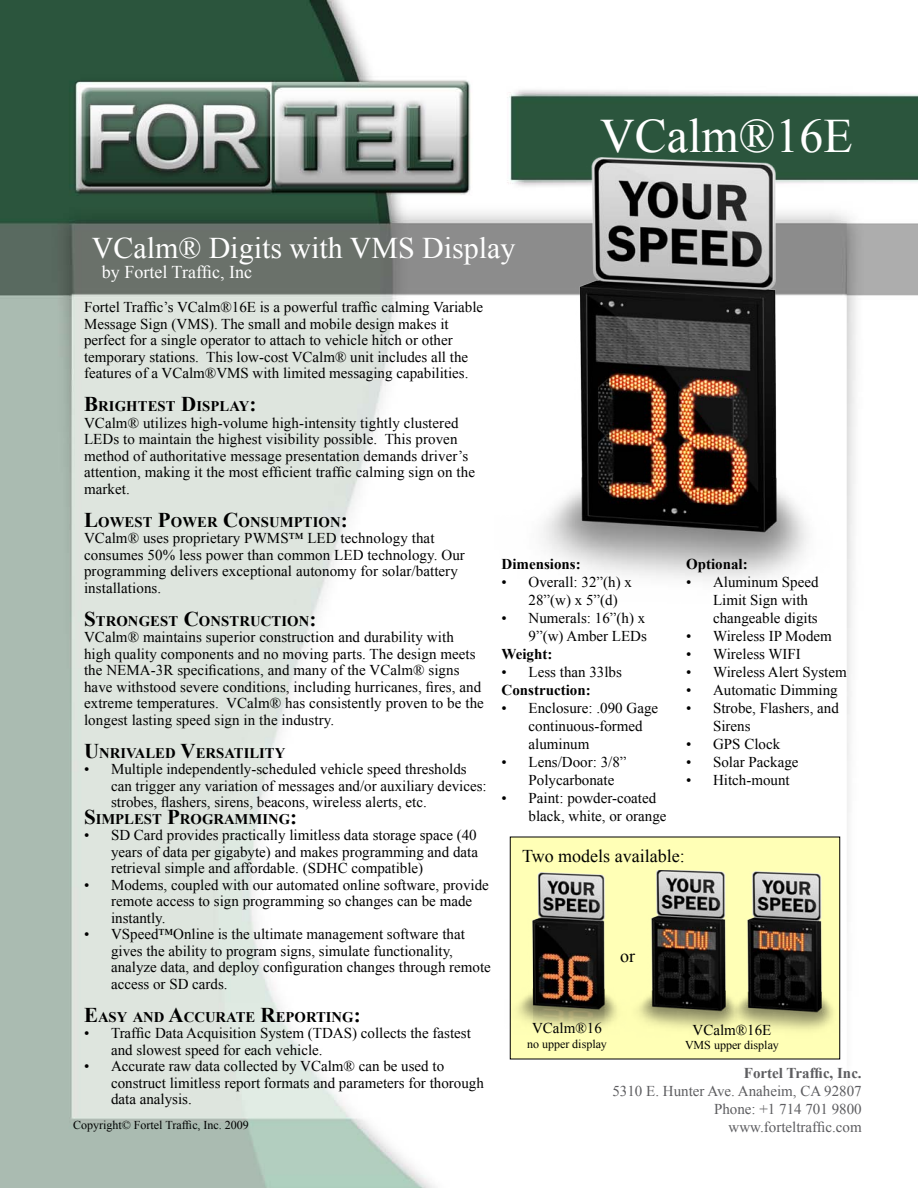
<style>
.page{position:relative;width:918px;height:1188px;background:#fff}
.page>*{position:absolute;margin:0;border:0;box-sizing:border-box;transform-origin:0 0}
.t1{font:48px "Times New Roman";color:#fff}
.t2{font:30px "Times New Roman";color:#fff}
.t3{font:18px "Times New Roman";color:#000}
.t4{font:18px "Times New Roman";color:#fff}
.t5{font:15px/16.5px "Times New Roman";color:#000}
.t6{font:15px/18px "Times New Roman";color:#5d5d60;text-align:right}
.t7{font:700 15px "Times New Roman";color:#000}
.t8{font:700 15px "Times New Roman";color:#5d5d60}
.t9{font:700 14.7px "Times New Roman";color:#000}
.t10{font:12px "Times New Roman";color:#000}
.s1{font-size:21px}
</style>
<div class="page">
<img style="left:0;top:0;width:917px;height:1188px">
<hr style="left:917px;top:0;width:1px;height:1188px;background:#005382">
<img style="left:495px;top:158px;width:337px;height:445px">
<div style="left:510px;top:837px;width:330px;height:222px;background:#ffffb6"></div>
<img style="left:747px;top:871px;width:96px;height:168px">
<img style="left:637px;top:870px;width:110px;height:159px">
<img style="left:505px;top:873px;width:112px;height:164px">
<h1 class="t1" style="left:600px;top:104px;width:254px">VCalm®16E</h1>
<h2 class="t2" style="left:92px;top:228px;width:425px">VCalm® Digits with VMS Display</h2>
<p class="t4" style="left:102px;top:259px;width:152px">by Fortel Traffic, Inc</p>
<p class="t5" style="left:84px;top:299px;width:401px">Fortel Traffic’s VCalm®16E is a powerful traffic calming Variable Message Sign (VMS). The small and mobile design makes it perfect for a single operator to attach to vehicle hitch or other temporary stations. This low-cost VCalm® unit includes all the features of a VCalm®VMS with limited messaging capabilities.</p>
<p class="t9" style="left:84px;top:396px;width:174px"><span class="s1">B</span>RIGHTEST <span class="s1">D</span>ISPLAY<span class="s1">:</span></p>
<p class="t5" style="left:84px;top:414px;width:393px">VCalm® utilizes high-volume high-intensity tightly clustered LEDs to maintain the highest visibility possible. This proven method of authoritative message presentation demands driver’s attention, making it the most efficient traffic calming sign on the market.</p>
<p class="t9" style="left:84px;top:512px;width:265px"><span class="s1">L</span>OWEST <span class="s1">P</span>OWER <span class="s1">C</span>ONSUMPTION<span class="s1">:</span></p>
<p class="t5" style="left:84px;top:530px;width:382px">VCalm® uses proprietary PWMS™ LED technology that consumes 50% less power than common LED technology. Our programming delivers exceptional autonomy for solar/battery installations.</p>
<p class="t9" style="left:84px;top:611px;width:234px"><span class="s1">S</span>TRONGEST <span class="s1">C</span>ONSTRUCTION<span class="s1">:</span></p>
<p class="t5" style="left:84px;top:629px;width:401px">VCalm® maintains superior construction and durability with high quality components and no moving parts. The design meets the NEMA-3R specifications, and many of the VCalm® signs have withstood severe conditions, including hurricanes, fires, and extreme temperatures. VCalm® has consistently proven to be the longest lasting speed sign in the industry.</p>
<p class="t9" style="left:84px;top:743px;width:203px"><span class="s1">U</span>NRIVALED <span class="s1">V</span>ERSATILITY</p>
<p class="t5" style="left:111px;top:761px;width:377px;text-indent:-27px">• Multiple independently-scheduled vehicle speed thresholds can trigger any variation of messages and/or auxiliary devices: strobes, flashers, sirens, beacons, wireless alerts, etc.</p>
<p class="t9" style="left:84px;top:809px;width:215px"><span class="s1">S</span>IMPLEST <span class="s1">P</span>ROGRAMMING<span class="s1">:</span></p>
<p class="t5" style="left:111px;top:827px;width:368px;text-align:justify;text-indent:-27px">• SD Card provides practically limitless data storage space (40 years of data per gigabyte) and makes programming and data retrieval simple and affordable. (SDHC compatible)</p>
<p class="t5" style="left:111px;top:876px;width:379px;text-indent:-27px">• Modems, coupled with our automated online software, provide remote access to sign programming so changes can be made instantly.</p>
<p class="t5" style="left:111px;top:926px;width:381px;text-indent:-27px">• VSpeed™Online is the ultimate management software that gives the ability to program signs, simulate functionality, analyze data, and deploy configuration changes through remote access or SD cards.</p>
<p class="t9" style="left:84px;top:1007px;width:278px"><span class="s1">E</span>ASY AND <span class="s1">A</span>CCURATE <span class="s1">R</span>EPORTING<span class="s1">:</span></p>
<p class="t5" style="left:111px;top:1025px;width:361px;text-indent:-27px">• Traffic Data Acquisition System (TDAS) collects the fastest and slowest speed for each vehicle.</p>
<p class="t5" style="left:111px;top:1058px;width:374px;text-indent:-27px">• Accurate raw data collected by VCalm® can be used to construct limitless report formats and parameters for thorough data analysis.</p>
<p class="t7" style="left:502px;top:553px;width:81px">Dimensions:</p>
<p class="t5" style="left:529px;top:572px;width:105px;line-height:18px;text-indent:-27px">• Overall: 32”(h) x<br>28”(w) x 5”(d)</p>
<p class="t5" style="left:502px;top:608px;width:147px;line-height:18px;text-align:right">• Numerals: 16”(h) x<br>9”(w) Amber LEDs</p>
<p class="t7" style="left:502px;top:643px;width:52px">Weight:</p>
<p class="t5" style="left:502px;top:663px;width:122px">• Less than 33lbs</p>
<p class="t7" style="left:502px;top:679px;width:91px">Construction:</p>
<p class="t5" style="left:529px;top:698px;width:131px;line-height:18px;text-indent:-27px">• Enclosure: .090 Gage continuous-formed aluminum</p>
<p class="t5" style="left:529px;top:752px;width:99px;line-height:18px;text-indent:-27px">• Lens/Door: 3/8”<br>Polycarbonate</p>
<p class="t5" style="left:529px;top:788px;width:139px;line-height:18px;text-indent:-27px">• Paint: powder-coated black, white, or orange</p>
<p class="t7" style="left:686px;top:553px;width:63px">Optional:</p>
<p class="t5" style="left:713px;top:572px;width:107px;line-height:18px;text-indent:-27px">• Aluminum Speed<br>Limit Sign with changeable digits</p>
<p class="t5" style="left:686px;top:627px;width:147px">• Wireless IP Modem</p>
<p class="t5" style="left:686px;top:645px;width:116px">• Wireless WIFI</p>
<p class="t5" style="left:686px;top:663px;width:162px">• Wireless Alert System</p>
<p class="t5" style="left:686px;top:681px;width:153px">• Automatic Dimming</p>
<p class="t5" style="left:713px;top:698px;width:127px;line-height:18px;text-indent:-27px">• Strobe, Flashers, and<br>Sirens</p>
<p class="t5" style="left:686px;top:735px;width:96px">• GPS Clock</p>
<p class="t5" style="left:686px;top:753px;width:114px">• Solar Package</p>
<p class="t5" style="left:686px;top:771px;width:105px">• Hitch-mount</p>
<p class="t3" style="left:522px;top:844px;width:164px">Two models available:</p>
<p class="t3" style="left:620px;top:944px;width:16px">or</p>
<p class="t5" style="left:532px;top:1020px;width:71px">VCalm®16</p>
<p class="t10" style="left:527px;top:1036px;width:81px">no upper display</p>
<p class="t5" style="left:693px;top:1021px;width:80px">VCalm®16E</p>
<p class="t10" style="left:685px;top:1037px;width:95px">VMS upper display</p>
<p class="t8" style="left:744px;top:1063px;width:119px">Fortel Traffic, Inc.</p>
<p class="t6" style="left:612px;top:1082px;width:251px">5310 E. Hunter Ave. Anaheim, CA 92807<br>Phone: +1 714 701 9800</p>
<p class="t10" style="left:73px;top:1117px;width:177px">Copyright© Fortel Traffic, Inc. 2009</p>
<p class="t6" style="left:729px;top:1118px;width:135px">www.forteltraffic.com</p>
</div>
